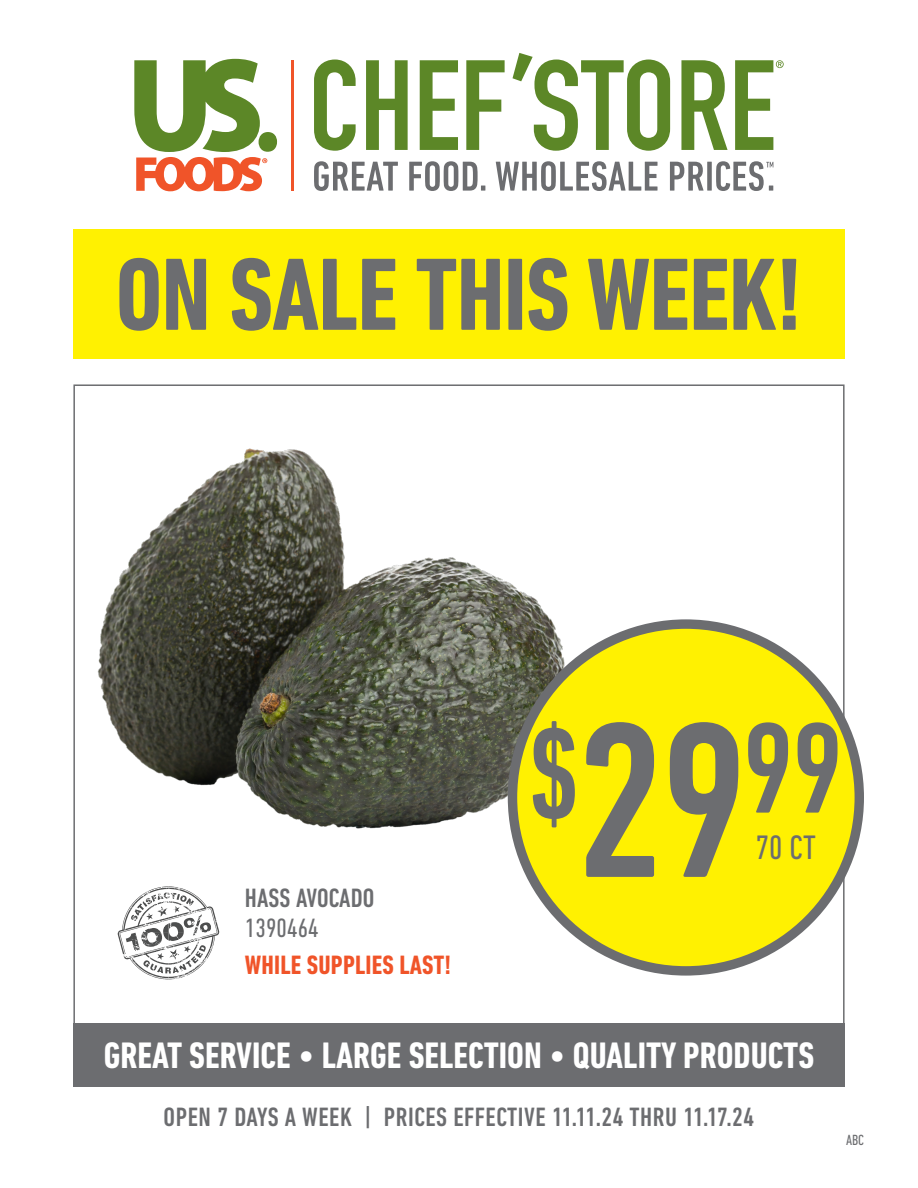
<style>
.page{position:relative;width:918px;height:1188px;background:#fff}
.page>*{position:absolute;margin:0;border:0;box-sizing:border-box;transform-origin:0 0}
.PRICE_big{font:500 condensed 130.95px "DIN Next LT Pro";color:#6c6d70}
.t1{font:700 condensed 104.4px "DIN Next LT Pro";letter-spacing:-.01em;color:#6c6d70}
.t2{font:700 condensed 37.5px "DIN Next LT Pro";color:#fff}
.UOM_big{font:condensed 34.5px "DIN Next LT Pro";color:#6c6d70}
.HEADLINE_med{font:500 condensed 27px "DIN Next LT Pro";letter-spacing:.02em;color:#6c6d70}
.t3{font:700 condensed 27px "DIN Next LT Pro";letter-spacing:.005em;color:#f05429}
.BRAND_COPY_med{font:condensed 27px "DIN Next LT Pro";letter-spacing:.005em;color:#6c6d70}
.BRAND_COPY_med-2{font:condensed 15px "DIN Next LT Pro";color:#6c6d70}
.s1{font-size:224.7px}
</style>
<div class="page">
<div style="left:73px;top:1023px;width:772px;height:63px;background:#6c6d70"></div>
<svg style="left:314px;top:60px;width:42px;height:91px"></svg>
<svg style="left:366px;top:60px;width:42px;height:90px"></svg>
<svg style="left:420px;top:60px;width:38px;height:90px"></svg>
<svg style="left:466px;top:60px;width:39px;height:90px"></svg>
<svg style="left:513px;top:53px;width:157px;height:98px"></svg>
<svg style="left:681px;top:60px;width:47px;height:90px"></svg>
<svg style="left:735px;top:60px;width:49px;height:90px"></svg>
<hr style="left:291px;top:60px;width:3px;height:131px;background:#f05429">
<div style="left:259px;top:132px;width:18px;height:20px;background:#5c8727;border-radius:50%"></div>
<svg style="left:134px;top:59px;width:133px;height:132px"></svg>
<svg style="left:314px;top:161px;width:84px;height:30px"></svg>
<svg style="left:409px;top:161px;width:76px;height:30px"></svg>
<svg style="left:496px;top:161px;width:162px;height:30px"></svg>
<svg style="left:670px;top:162px;width:34px;height:29px"></svg>
<div style="left:707px;top:162px;width:5px;height:29px;background:#6c6d70"></div>
<svg style="left:716px;top:161px;width:57px;height:30px"></svg>
<div style="left:73px;top:230px;width:772px;height:129px;background:#fff101"></div>
<img style="left:73px;top:428px;width:519px;height:427px">
<div style="left:512px;top:624px;width:347px;height:347px;background:#fff101;border-radius:50%"></div>
<div style="left:508px;top:619px;width:356px;height:357px;border:9px solid #6c6d70;border-radius:50%"></div>
<svg style="left:118px;top:886px;width:101px;height:93px"></svg>
<h2 class="t1" style="left:116px;top:235px;width:688px">ON SALE THIS WEEK!</h2>
<p class="HEADLINE_med" style="left:245px;top:882px;width:131px">HASS AVOCADO</p>
<p class="BRAND_COPY_med" style="left:245px;top:912px;width:75px">1390464</p>
<p class="t3" style="left:245px;top:949px;width:208px">WHILE SUPPLIES LAST!</p>
<p class="PRICE_big" style="left:528px;top:695px;width:317px">$<span class="s1">29</span>99</p>
<p class="UOM_big" style="left:756px;top:828px;width:62px">70 CT</p>
<h3 class="t2" style="left:104px;top:1034px;width:712px">GREAT SERVICE • LARGE SELECTION • QUALITY PRODUCTS</h3>
<p class="HEADLINE_med" style="left:164px;top:1102px;width:592px">OPEN 7 DAYS A WEEK | PRICES EFFECTIVE 11.11.24 THRU 11.17.24</p>
<p class="BRAND_COPY_med-2" style="left:846px;top:1132px;width:19px">ABC</p>
</div>
